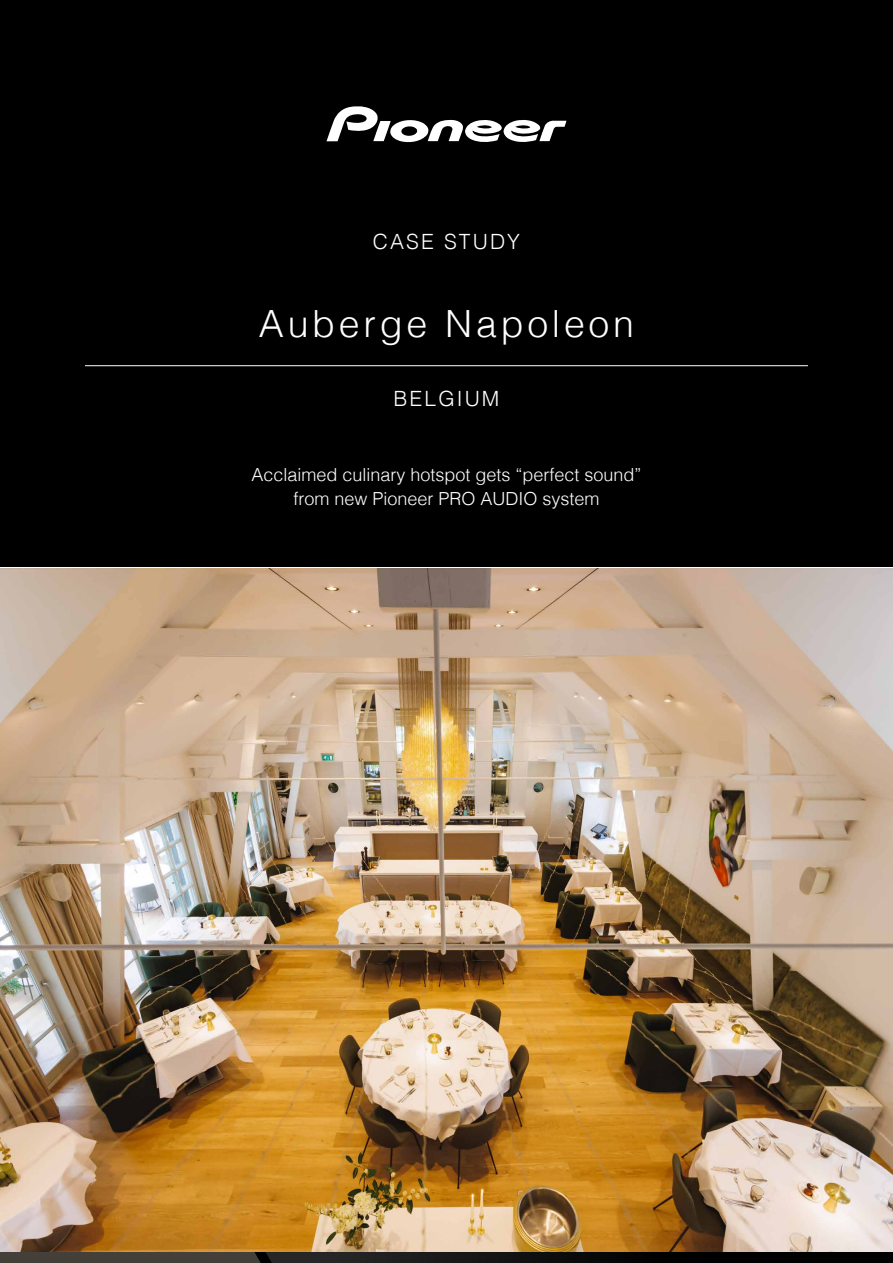
<style>
.page{position:relative;width:893px;height:1263px;background:#fff}
.page>*{position:absolute;margin:0;border:0;box-sizing:border-box;transform-origin:0 0}
.t1{font:300 37.5px "Helvetica";letter-spacing:.1em;color:#fff}
.t2{font:300 21px "Helvetica";letter-spacing:.1em;color:#fff}
.t3{font:300 18px/24px "Helvetica";color:#fff;text-align:center}
</style>
<div class="page">
<img style="left:0;top:569px;width:893px;height:683px">
<div style="left:0;top:1252px;width:893px;height:11px;background:#000"></div>
<svg style="left:0;top:1252px;width:573px;height:11px;background:#2c2a27"></svg>
<div style="left:0;top:0;width:893px;height:567px;background:#000"></div>
<svg style="left:326px;top:106px;width:240px;height:36px"></svg>
<hr style="left:85px;top:365px;width:723px;height:1px;background:#fff">
<p class="t2" style="left:373px;top:224px;width:149px">CASE STUDY</p>
<h1 class="t1" style="left:259px;top:292px;width:377px">Auberge Napoleon</h1>
<p class="t2" style="left:393px;top:381px;width:107px">BELGIUM</p>
<p class="t3" style="left:251px;top:461px;width:392px">Acclaimed culinary hotspot gets “perfect sound” from new Pioneer PRO AUDIO system</p>
</div>
